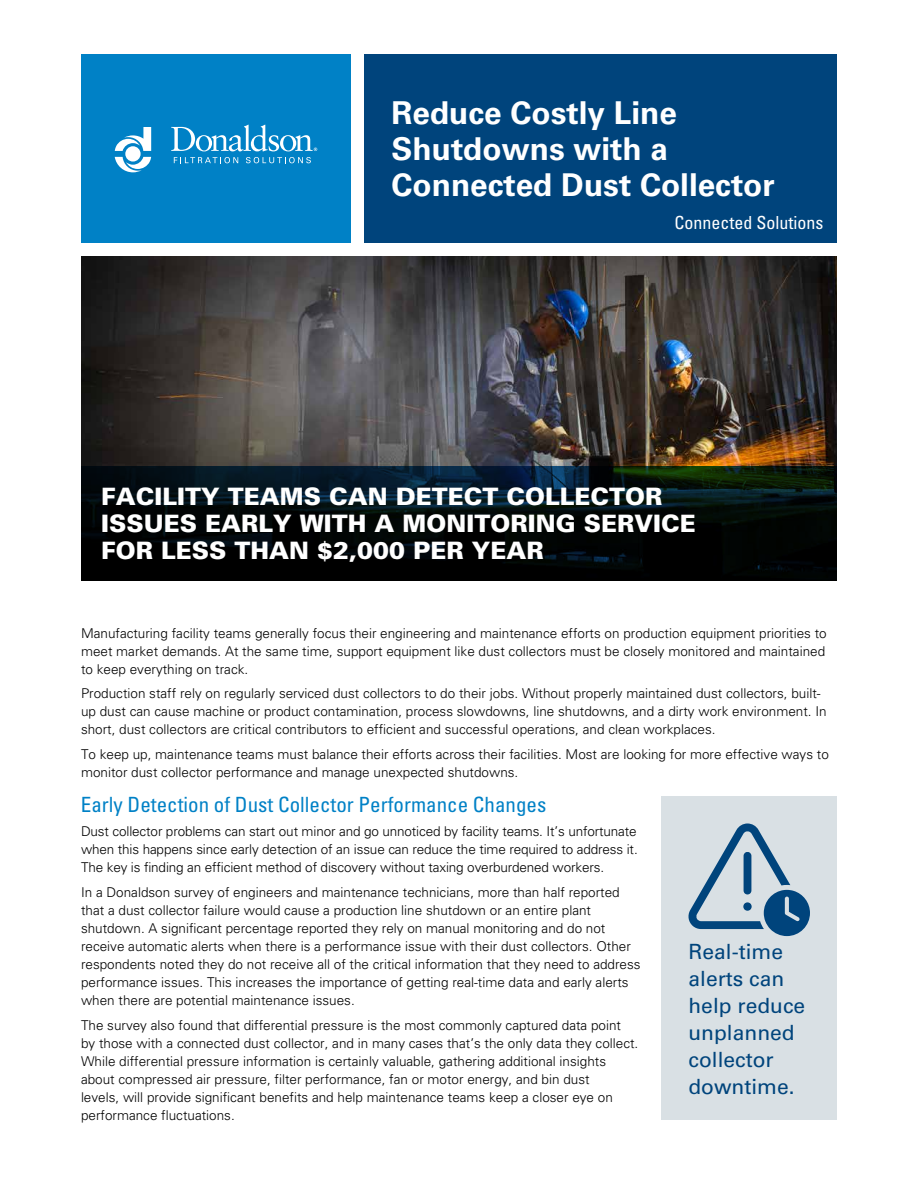
<style>
.page{position:relative;width:918px;height:1188px;background:#fff}
.page>*{position:absolute;margin:0;border:0;box-sizing:border-box;transform-origin:0 0}
.t1{font:700 31.5px/36px "Univers LT Std";color:#fff}
.t2{font:900 24px/27px "Univers LT Std";color:#fff}
.t3{font:21px/27px "Univers LT Std";color:#00447c}
.t4{font:condensed 21px "Univers LT Std";color:#0081c6}
.t5{font:condensed 18px "Univers LT Std";color:#fff}
.t6{font:300 13.5px/18px "Univers LT Std";color:#000}
</style>
<div class="page">
<div style="left:364px;top:54px;width:473px;height:189px;background:#00447c"></div>
<div style="left:81px;top:54px;width:270px;height:189px;background:#0081c6"></div>
<svg style="left:174px;top:157px;width:64px;height:6px"></svg>
<svg style="left:246px;top:157px;width:65px;height:6px"></svg>
<svg style="left:115px;top:127px;width:36px;height:45px"></svg>
<svg style="left:171px;top:125px;width:146px;height:26px"></svg>
<img style="left:81px;top:256px;width:756px;height:210px">
<svg style="left:81px;top:466px;width:756px;height:114px;background:#030c0f"></svg>
<div style="left:662px;top:796px;width:175px;height:324px;background:#d9e0e4"></div>
<svg style="left:688px;top:823px;width:122px;height:113px"></svg>
<h1 class="t1" style="left:392px;top:95px;width:385px">Reduce Costly Line<br>Shutdowns with a<br>Connected Dust Collector</h1>
<h3 class="t5" style="left:674px;top:211px;width:151px">Connected Solutions</h3>
<h2 class="t2" style="left:101px;top:482px;width:596px">FACILITY TEAMS CAN DETECT COLLECTOR<br>ISSUES EARLY WITH A MONITORING SERVICE<br>FOR LESS THAN $2,000 PER YEAR</h2>
<p class="t6" style="left:81px;top:624px;width:747px;text-align:justify">Manufacturing facility teams generally focus their engineering and maintenance efforts on production equipment priorities to meet market demands. At the same time, support equipment like dust collectors must be closely monitored and maintained to keep everything on track.</p>
<p class="t6" style="left:81px;top:684px;width:747px">Production staff rely on regularly serviced dust collectors to do their jobs. Without properly maintained dust collectors, built&shy;up dust can cause machine or product contamination, process slowdowns, line shutdowns, and a dirty work environment. In short, dust collectors are critical contributors to efficient and successful operations, and clean workplaces.</p>
<p class="t6" style="left:81px;top:745px;width:749px">To keep up, maintenance teams must balance their efforts across their facilities. Most are looking for more effective ways to monitor dust collector performance and manage unexpected shutdowns.</p>
<h3 class="t4" style="left:81px;top:791px;width:467px">Early Detection of Dust Collector Performance Changes</h3>
<p class="t6" style="left:81px;top:823px;width:558px;text-align:justify">Dust collector problems can start out minor and go unnoticed by facility teams. It’s unfortunate when this happens since early detection of an issue can reduce the time required to address it.<br>The key is finding an efficient method of discovery without taxing overburdened workers.</p>
<p class="t6" style="left:81px;top:883px;width:561px">In a Donaldson survey of engineers and maintenance technicians, more than half reported that a dust collector failure would cause a production line shutdown or an entire plant shutdown. A significant percentage reported they rely on manual monitoring and do not receive automatic alerts when there is a performance issue with their dust collectors. Other respondents noted they do not receive all of the critical information that they need to address performance issues. This increases the importance of getting real-time data and early alerts when there are potential maintenance issues.</p>
<p class="t6" style="left:81px;top:1016px;width:559px">The survey also found that differential pressure is the most commonly captured data point by those with a connected dust collector, and in many cases that’s the only data they collect.<br>While differential pressure information is certainly valuable, gathering additional insights about compressed air pressure, filter performance, fan or motor energy, and bin dust<br>levels, will provide significant benefits and help maintenance teams keep a closer eye on performance fluctuations.</p>
<h3 class="t3" style="left:688px;top:938px;width:118px">Real-time alerts can help reduce unplanned collector downtime.</h3>
</div>
